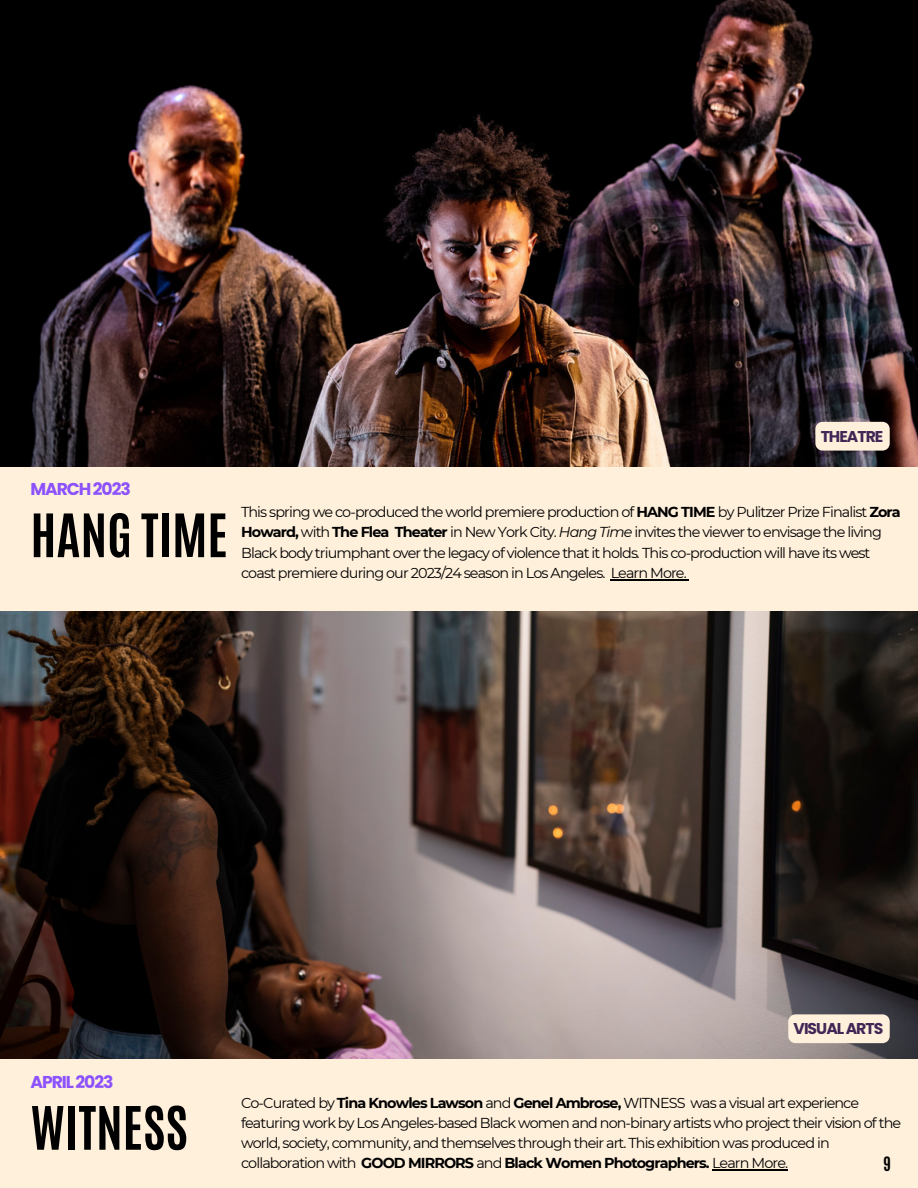
<style>
.page{position:relative;width:918px;height:1188px;background:#fff}
.page>*{position:absolute;margin:0;border:0;box-sizing:border-box;transform-origin:0 0}
.t1{font:700 50.85px "Antonio";color:#000}
.t2{font:700 17.1px "Poppins";letter-spacing:-.06em;color:#8c52ff}
.t3{font:700 16.5px "Antonio";color:#000}
.t4{font:700 15.6px "Poppins";letter-spacing:-.065em;color:#402756}
.t5{font:14.4px/20.2px "Montserrat";letter-spacing:-.065em;color:#000}
.s1{font-weight:700}
.s2{font-style:italic}
</style>
<div class="page">
<img style="left:0;top:0;width:918px;height:467px">
<img style="left:0;top:611px;width:918px;height:449px">
<div style="left:0;top:1060px;width:918px;height:128px;background:#fff0db"></div>
<hr style="left:712px;top:1170px;width:75px;height:1px;background:#000">
<div style="left:788px;top:1014px;width:102px;height:29px;background:#fff0db"></div>
<div style="left:0;top:467px;width:918px;height:144px;background:#fff0db"></div>
<hr style="left:611px;top:579px;width:75px;height:1px;background:#000">
<svg style="left:815px;top:422px;width:75px;height:29px;background:#f5e6d3"></svg>
<p class="t4" style="left:821px;top:425px;width:64px">THEATRE</p>
<p class="t2" style="left:30px;top:477px;width:102px">MARCH2023</p>
<h1 class="t1" style="left:30px;top:499px;width:199px">HANG TIME</h1>
<p class="t5" style="left:241px;top:502px;width:661px">This spring we co-produced the world premiere production of <span class="s1">HANG TIME</span> by Pulitzer Prize Finalist <span class="s1">Zora Howard,</span> with <span class="s1">The Flea Theater</span> in New York City. <span class="s2">Hang Time</span> invites the viewer to envisage the living Black body triumphant over the legacy of violence that it holds<span class="s2">.</span> This co-production will have its west coast premiere during our 2023/24 season in Los Angeles. Learn More.</p>
<p class="t2" style="left:30px;top:1070px;width:85px">APRIL2023</p>
<h1 class="t1" style="left:30px;top:1092px;width:159px">WITNESS</h1>
<p class="t4" style="left:794px;top:1018px;width:91px">VISUALARTS</p>
<p class="t5" style="left:241px;top:1092px;width:662px">Co-Curated by <span class="s1">Tina Knowles Lawson</span> and <span class="s1">Genel Ambrose,</span> WITNESS was a visual art experience featuring work by Los Angeles-based Black women and non-binary artists who project their vision of the world, society, community, and themselves through their art. This exhibition was produced in collaboration with <span class="s1">GOOD MIRRORS</span> and <span class="s1">Black Women Photographers.</span> Learn More.</p>
<p class="t3" style="left:883px;top:1152px;width:9px">9</p>
</div>
